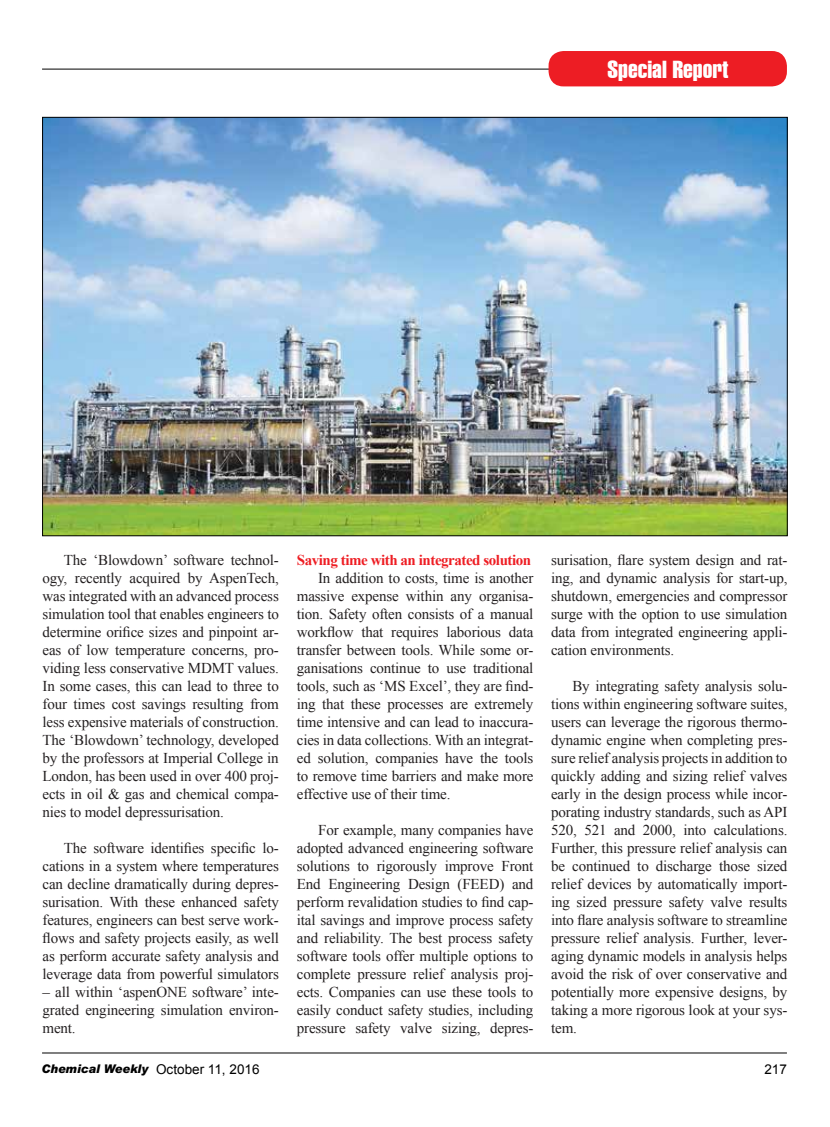
<style>
.page{position:relative;width:830px;height:1127px;background:#fff}
.page>*{position:absolute;margin:0;border:0;box-sizing:border-box;transform-origin:0 0}
.t1{font:24px "Swiss 911 BT Extra Compressed";color:#fff;scale:1.2 1}
.t2{font:15px/18px "Times New Roman";letter-spacing:-.01em;color:#231f20;text-align:justify}
.t3{font:700 15px "Times New Roman";letter-spacing:-.03em;color:#ee1d23}
.t4{font:13.5px "Arial";color:#000}
.t5{font:italic 12px "Bril";color:#000;scale:.95 1}
.s1{font-family:"Arial";font-style:normal;font-size:13.5px}
</style>
<div class="page">
<hr style="left:42px;top:69px;width:521px;height:1px;background:#000">
<div style="left:548px;top:51px;width:238px;height:35px;background:#ed1d24;border-radius:15px"></div>
<hr style="left:42px;top:1052px;width:744px;height:1px;background:#000">
<img style="left:44px;top:119px;width:741px;height:415px">
<h1 class="t1" style="left:607px;top:55px;width:102px">Special Report</h1>
<p class="t2" style="left:43px;top:551px;width:238px;text-indent:21px">The ‘Blowdown’ software technol&shy;ogy, recently acquired by AspenTech, was integrated with an advanced process simulation tool that enables engineers to determine orifice sizes and pinpoint ar&shy;eas of low temperature concerns, pro&shy;viding less conservative MDMT values.<br>In some cases, this can lead to three to four times cost savings resulting from less expensive materials of construction.<br>The ‘Blowdown’ technology, developed by the professors at Imperial College in London, has been used in over 400 proj&shy;ects in oil &amp; gas and chemical compa&shy;nies to model depressurisation.</p>
<p class="t2" style="left:43px;top:839px;width:238px;text-indent:21px">The software identifies specific lo&shy;cations in a system where temperatures can decline dramatically during depres&shy;surisation. With these enhanced safety features, engineers can best serve work&shy;flows and safety projects easily, as well as perform accurate safety analysis and leverage data from powerful simulators</p>
<p class="t2" style="left:43px;top:983px;width:238px">– all within ‘aspenONE software’ inte&shy;grated engineering simulation environ&shy;ment.</p>
<p class="t3" style="left:297px;top:549px;width:236px">Saving time with an integrated solution</p>
<p class="t2" style="left:297px;top:568px;width:238px;text-indent:21px">In addition to costs, time is another massive expense within any organisa&shy;tion. Safety often consists of a manual workflow that requires laborious data transfer between tools. While some or&shy;ganisations continue to use traditional tools, such as ‘MS Excel’, they are find&shy;ing that these processes are extremely time intensive and can lead to inaccura&shy;cies in data collections. With an integrat&shy;ed solution, companies have the tools to remove time barriers and make more effective use of their time.</p>
<p class="t2" style="left:297px;top:820px;width:238px;text-indent:21px">For example, many companies have adopted advanced engineering software solutions to rigorously improve Front End Engineering Design (FEED) and perform revalidation studies to find cap&shy;ital savings and improve process safety and reliability. The best process safety software tools offer multiple options to complete pressure relief analysis proj&shy;ects. Companies can use these tools to easily conduct safety studies, including pressure safety valve sizing, depres-</p>
<p class="t2" style="left:551px;top:551px;width:238px">surisation, flare system design and rat&shy;ing, and dynamic analysis for start-up, shutdown, emergencies and compressor surge with the option to use simulation data from integrated engineering appli&shy;cation environments.</p>
<p class="t2" style="left:551px;top:677px;width:238px;text-indent:21px">By integrating safety analysis solu&shy;tions within engineering software suites, users can leverage the rigorous thermo&shy;dynamic engine when completing pres&shy;sure relief analysis projects in addition to quickly adding and sizing relief valves early in the design process while incor&shy;porating industry standards, such as API 520, 521 and 2000, into calculations.<br>Further, this pressure relief analysis can be continued to discharge those sized relief devices by automatically import&shy;ing sized pressure safety valve results into flare analysis software to streamline pressure relief analysis. Further, lever&shy;aging dynamic models in analysis helps avoid the risk of over conservative and potentially more expensive designs, by taking a more rigorous look at your sys&shy;tem.</p>
<p class="t5" style="left:42px;top:1061px;width:231px">Chemical Weekly <span class="s1">October 11, 2016</span></p>
<p class="t4" style="left:764px;top:1060px;width:24px">217</p>
</div>
